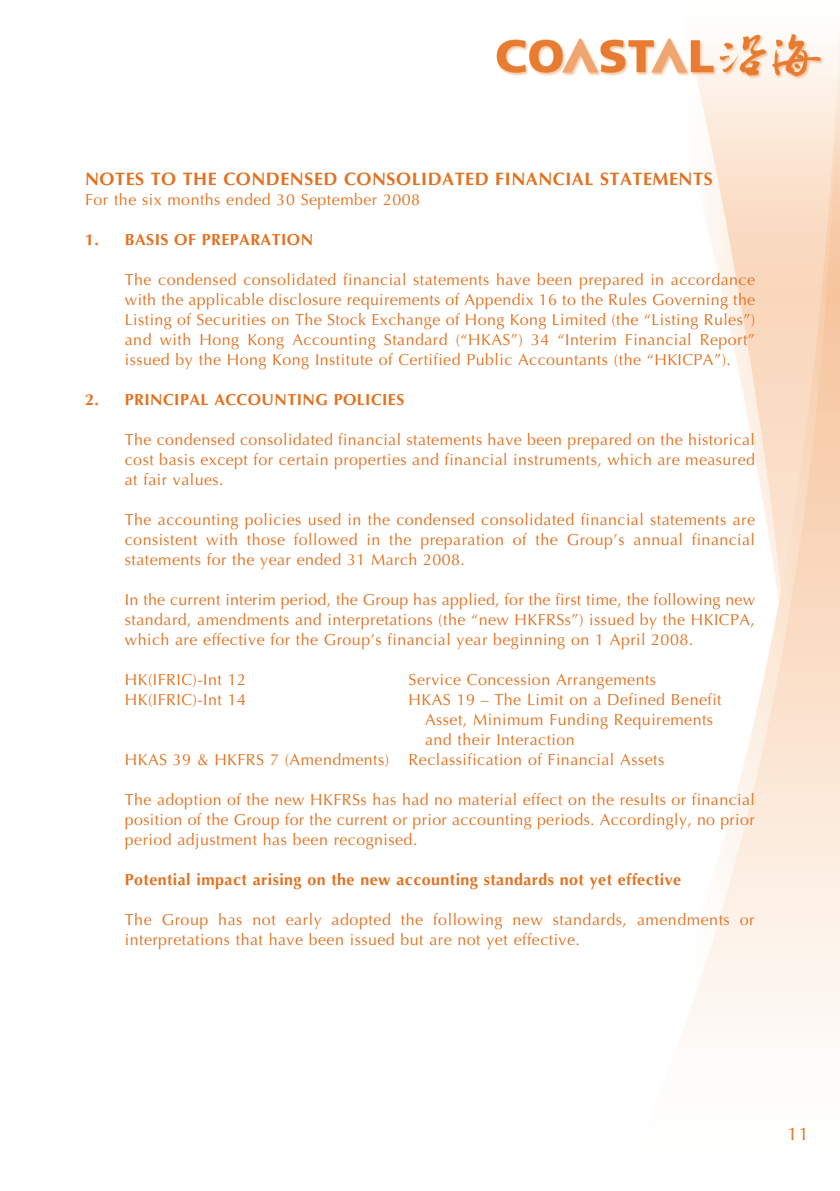
<style>
.page{position:relative;width:840px;height:1191px;background:#fff}
.page>*{position:absolute;margin:0;border:0;box-sizing:border-box;transform-origin:0 0}
.t1{font:700 18px "Optima LT Std";letter-spacing:.03em;color:#e4701e}
.t2{font:18px "Optima LT Std";color:#e4701e}
.t3{font:16px/20px "Optima LT Std";letter-spacing:.03em;color:#e4701e;text-align:justify}
.t4{font:700 16px "Optima LT Std";letter-spacing:.03em;color:#e4701e}
</style>
<div class="page">
<img style="left:496px;top:33px;width:343px;height:1004px">
<p class="t1" style="left:85px;top:168px;width:628px">NOTES TO THE CONDENSED CONSOLIDATED FINANCIAL STATEMENTS</p>
<p class="t3" style="left:85px;top:190px;width:336px">For the six months ended 30 September 2008</p>
<p class="t4" style="left:85px;top:230px;width:229px">1. BASIS OF PREPARATION</p>
<p class="t3" style="left:125px;top:270px;width:631px">The condensed consolidated financial statements have been prepared in accordance with the applicable disclosure requirements of Appendix 16 to the Rules Governing the Listing of Securities on The Stock Exchange of Hong Kong Limited (the “Listing Rules”) and with Hong Kong Accounting Standard (“HKAS”) 34 “Interim Financial Report” issued by the Hong Kong Institute of Certified Public Accountants (the “HKICPA”).</p>
<p class="t4" style="left:85px;top:390px;width:320px">2. PRINCIPAL ACCOUNTING POLICIES</p>
<p class="t3" style="left:125px;top:430px;width:631px">The condensed consolidated financial statements have been prepared on the historical cost basis except for certain properties and financial instruments, which are measured at fair values.</p>
<p class="t3" style="left:125px;top:510px;width:631px">The accounting policies used in the condensed consolidated financial statements are consistent with those followed in the preparation of the Group’s annual financial statements for the year ended 31 March 2008.</p>
<p class="t3" style="left:125px;top:590px;width:631px">In the current interim period, the Group has applied, for the first time, the following new standard, amendments and interpretations (the “new HKFRSs”) issued by the HKICPA, which are effective for the Group’s financial year beginning on 1 April 2008.</p>
<p class="t3" style="left:125px;top:670px;width:122px">HK(IFRIC)-Int 12</p>
<p class="t3" style="left:408px;top:670px;width:249px">Service Concession Arrangements</p>
<p class="t3" style="left:125px;top:690px;width:122px">HK(IFRIC)-Int 14</p>
<p class="t3" style="left:408px;top:690px;width:314px">HKAS 19 – The Limit on a Defined Benefit</p>
<p class="t3" style="left:425px;top:710px;width:289px">Asset, Minimum Funding Requirements</p>
<p class="t3" style="left:425px;top:730px;width:151px">and their Interaction</p>
<p class="t3" style="left:125px;top:750px;width:540px">HKAS 39 &amp; HKFRS 7 (Amendments) Reclassification of Financial Assets</p>
<p class="t3" style="left:125px;top:790px;width:631px">The adoption of the new HKFRSs has had no material effect on the results or financial position of the Group for the current or prior accounting periods. Accordingly, no prior period adjustment has been recognised.</p>
<p class="t4" style="left:125px;top:870px;width:557px">Potential impact arising on the new accounting standards not yet effective</p>
<p class="t3" style="left:125px;top:910px;width:631px">The Group has not early adopted the following new standards, amendments or interpretations that have been issued but are not yet effective.</p>
<p class="t2" style="left:787px;top:1123px;width:23px">11</p>
</div>
